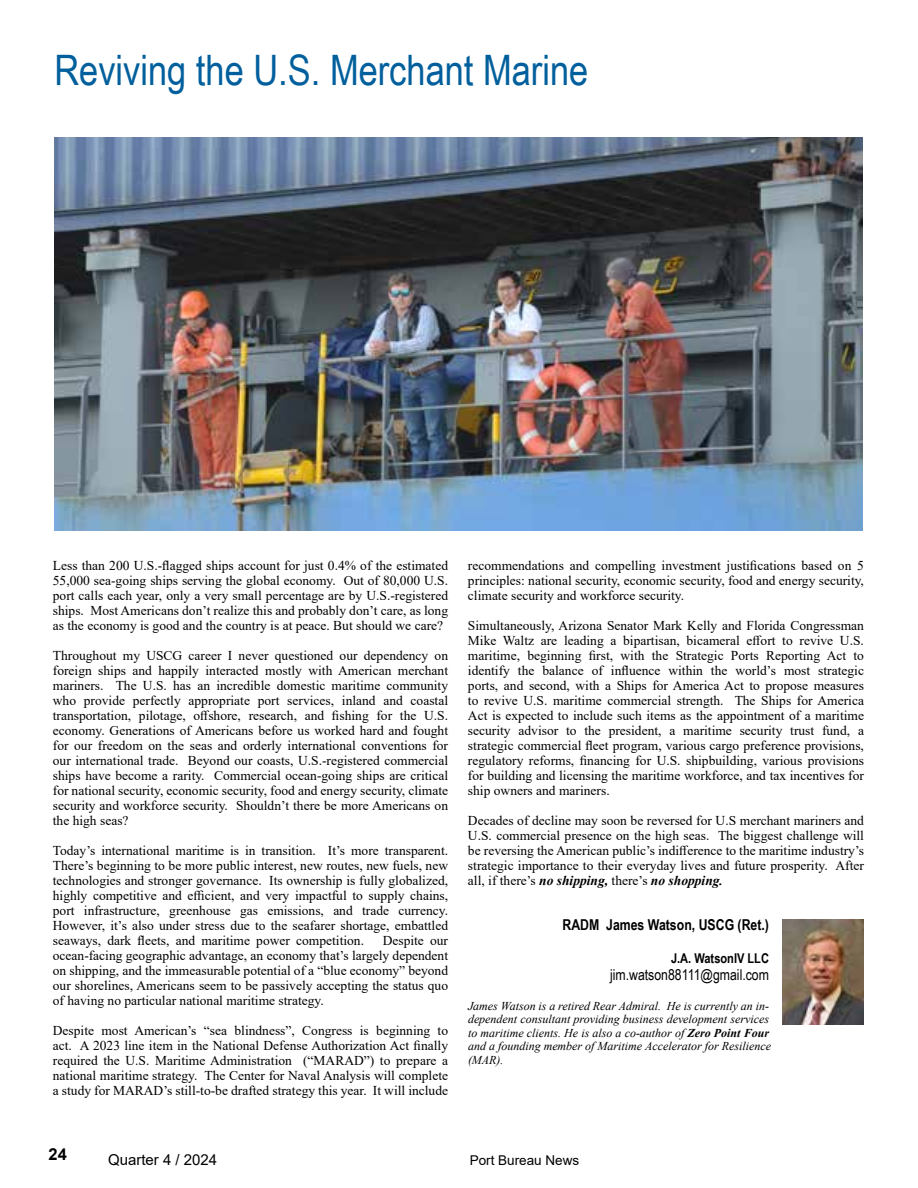
<style>
.page{position:relative;width:918px;height:1188px;background:#fff}
.page>*{position:absolute;margin:0;border:0;box-sizing:border-box;transform-origin:0 0}
.t1{font:42px "Arial Narrow";color:#005f9c}
.t2{font:700 16.5px "Arial";color:#000}
.t3{font:700 15px "Arial Narrow";color:#000}
.t4{font:15px "Arial Narrow";color:#000}
.t5{font:15px "Arial";color:#000}
.t6{font:13.5px/15px "Times New Roman";color:#000;text-align:justify}
.t7{font:700 13.5px "Arial Narrow";color:#000}
.t8{font:13.5px "Arial";color:#000}
.t9{font:italic 12px/13.5px "Times New Roman";color:#000}
.s1{font-weight:700;font-style:italic}
.s2{font-weight:700}
</style>
<div class="page">
<img style="left:54px;top:138px;width:809px;height:393px">
<img style="left:783px;top:919px;width:81px;height:106px">
<h1 class="t1" style="left:54px;top:39px;width:536px">Reviving the U.S. Merchant Marine</h1>
<p class="t6" style="left:53px;top:557px;width:397px">Less than 200 U.S.-flagged ships account for just 0.4% of the estimated 55,000 sea-going ships serving the global economy. Out of 80,000 U.S. port calls each year, only a very small percentage are by U.S.-registered ships. Most Americans don’t realize this and probably don’t care, as long as the economy is good and the country is at peace. But should we care?</p>
<p class="t6" style="left:53px;top:647px;width:397px">Throughout my USCG career I never questioned our dependency on foreign ships and happily interacted mostly with American merchant mariners. The U.S. has an incredible domestic maritime community who provide perfectly appropriate port services, inland and coastal transportation, pilotage, offshore, research, and fishing for the U.S. economy. Generations of Americans before us worked hard and fought for our freedom on the seas and orderly international conventions for our international trade. Beyond our coasts, U.S.-registered commercial ships have become a rarity. Commercial ocean-going ships are critical for national security, economic security, food and energy security, climate security and workforce security. Shouldn’t there be more Americans on the high seas?</p>
<p class="t6" style="left:53px;top:842px;width:397px">Today’s international maritime is in transition. It’s more transparent.<br>There’s beginning to be more public interest, new routes, new fuels, new technologies and stronger governance. Its ownership is fully globalized, highly competitive and efficient, and very impactful to supply chains, port infrastructure, greenhouse gas emissions, and trade currency.<br>However, it’s also under stress due to the seafarer shortage, embattled seaways, dark fleets, and maritime power competition.</p>
<p class="t6" style="left:53px;top:932px;width:397px;text-indent:330px">Despite our ocean-facing geographic advantage, an economy that’s largely dependent on shipping, and the immeasurable potential of a “blue economy” beyond our shorelines, Americans seem to be passively accepting the status quo of having no particular national maritime strategy.</p>
<p class="t6" style="left:53px;top:1022px;width:397px">Despite most American’s “sea blindness”, Congress is beginning to act. A 2023 line item in the National Defense Authorization Act finally required the U.S. Maritime Administration (“MARAD”) to prepare a national maritime strategy. The Center for Naval Analysis will complete a study for MARAD’s still-to-be drafted strategy this year. It will include</p>
<p class="t6" style="left:468px;top:557px;width:397px">recommendations and compelling investment justifications based on 5 principles: national security, economic security, food and energy security, climate security and workforce security.</p>
<p class="t6" style="left:468px;top:617px;width:398px">Simultaneously, Arizona Senator Mark Kelly and Florida Congressman Mike Waltz are leading a bipartisan, bicameral effort to revive U.S. maritime, beginning first, with the Strategic Ports Reporting Act to identify the balance of influence within the world’s most strategic ports, and second, with a Ships for America Act to propose measures to revive U.S. maritime commercial strength. The Ships for America Act is expected to include such items as the appointment of a maritime security advisor to the president, a maritime security trust fund, a strategic commercial fleet program, various cargo preference provisions, regulatory reforms, financing for U.S. shipbuilding, various provisions for building and licensing the maritime workforce, and tax incentives for ship owners and mariners.</p>
<p class="t6" style="left:468px;top:812px;width:398px">Decades of decline may soon be reversed for U.S merchant mariners and U.S. commercial presence on the high seas. The biggest challenge will be reversing the American public’s indifference to the maritime industry’s strategic importance to their everyday lives and future prosperity. After all, if there’s <span class="s1">no shipping,</span> there’s <span class="s1">no shopping.</span></p>
<p class="t3" style="left:562px;top:914px;width:208px">RADM James Watson, USCG (Ret.)</p>
<p class="t7" style="left:671px;top:948px;width:100px">J.A. WatsonIV LLC</p>
<p class="t4" style="left:610px;top:963px;width:161px">jim.watson88111@gmail.com</p>
<p class="t9" style="left:468px;top:999px;width:305px">James Watson is a retired Rear Admiral. He is currently an in&shy;dependent consultant providing business development services to maritime clients. He is also a co-author of <span class="s2">Zero Point Four </span>and a founding member of Maritime Accelerator for Resilience (MAR).</p>
<p class="t2" style="left:49px;top:1143px;width:20px">24</p>
<p class="t5" style="left:108px;top:1149px;width:111px">Quarter 4 / 2024</p>
<p class="t8" style="left:470px;top:1151px;width:111px">Port Bureau News</p>
</div>
